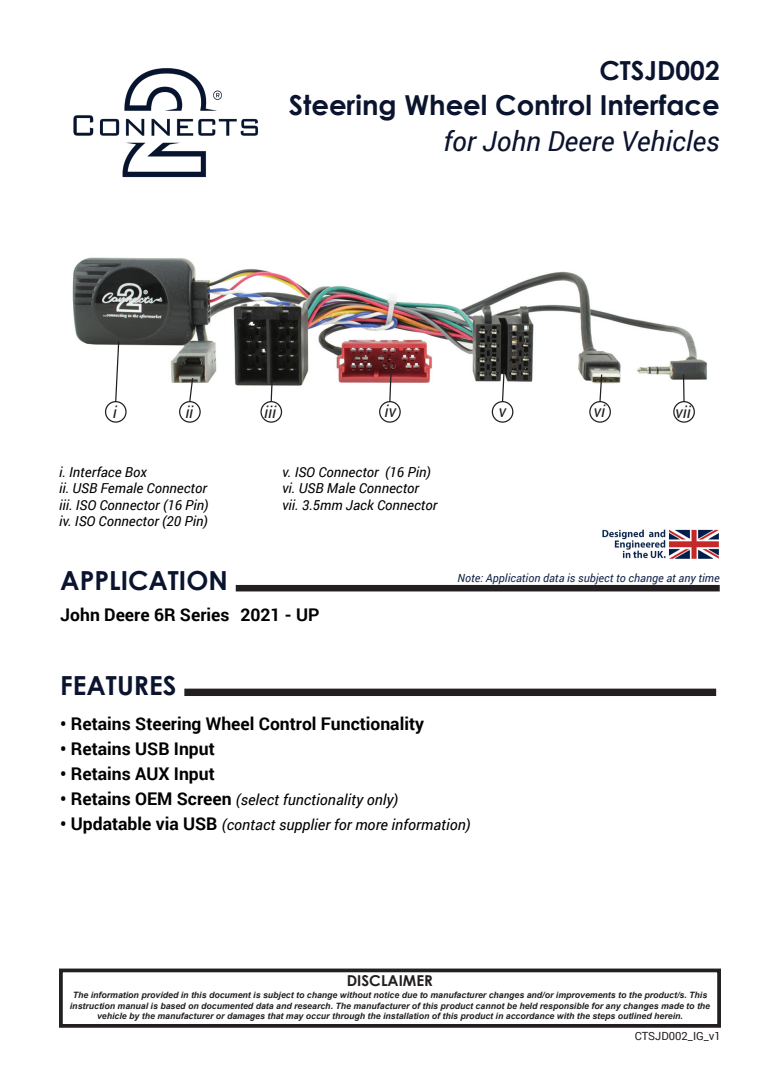
<style>
.page{position:relative;width:780px;height:1088px;background:#fff}
.page>*{position:absolute;margin:0;border:0;box-sizing:border-box;transform-origin:0 0}
.t1{font:700 27.5px "Century Gothic";color:#0b142e}
.t2{font:italic 27.5px "Roboto";color:#0b142e}
.t3{font:700 26.25px "Century Gothic";color:#0b142e}
.t4{font:700 17.5px "Roboto";color:#000}
.t5{font:italic 16.25px "Roboto";color:#231f20}
.t6{font:italic 15px "Roboto";color:#000}
.t7{font:700 15px "Century Gothic";color:#231f20}
.t8{font:italic 13.75px/16.5px "Roboto";color:#000}
.t9{font:italic 11.25px "Roboto";color:#15264d}
.t10{font:11.25px "Roboto";color:#231f20}
.t11{font:italic 700 8.75px/10.5px "Arial";color:#231f20;text-align:center}
.s1{font-weight:700;font-style:normal;font-size:17.5px}
</style>
<div class="page">
<img style="left:73px;top:68px;width:186px;height:110px">
<div style="left:236px;top:585px;width:483px;height:6px;border:2px solid #231f20"></div>
<div style="left:186px;top:690px;width:528px;height:5px;background:#231f20"></div>
<div style="left:184px;top:688px;width:532px;height:8px;border:2px solid #231f20"></div>
<img style="left:72px;top:257px;width:635px;height:129px">
<div style="left:59px;top:968px;width:662px;height:60px;border:4px solid #231f20"></div>
<img style="left:602px;top:529px;width:117px;height:30px">
<div style="left:105px;top:401px;width:22px;height:22px;border:1px solid #231f20;border-radius:50%"></div>
<svg style="left:114px;top:340px;width:6px;height:63px"></svg>
<div style="left:179px;top:401px;width:22px;height:22px;border:1px solid #231f20;border-radius:50%"></div>
<svg style="left:188px;top:377px;width:6px;height:26px"></svg>
<div style="left:260px;top:401px;width:22px;height:22px;border:1px solid #231f20;border-radius:50%"></div>
<svg style="left:270px;top:377px;width:3px;height:26px"></svg>
<div style="left:379px;top:401px;width:22px;height:22px;border:1px solid #231f20;border-radius:50%"></div>
<svg style="left:388px;top:373px;width:4px;height:30px"></svg>
<div style="left:491px;top:401px;width:22px;height:22px;border:1px solid #231f20;border-radius:50%"></div>
<svg style="left:501px;top:368px;width:4px;height:35px"></svg>
<div style="left:589px;top:401px;width:22px;height:22px;border:1px solid #231f20;border-radius:50%"></div>
<svg style="left:598px;top:373px;width:5px;height:30px"></svg>
<div style="left:673px;top:401px;width:21px;height:22px;border:1px solid #231f20;border-radius:50%"></div>
<svg style="left:682px;top:373px;width:3px;height:30px"></svg>
<h2 class="t3" style="left:599px;top:50px;width:122px">CTSJD002</h2>
<h1 class="t1" style="left:289px;top:84px;width:432px">Steering Wheel Control Interface</h1>
<h1 class="t2" style="left:443px;top:121px;width:278px">for John Deere Vehicles</h1>
<h3 class="t5" style="left:113px;top:401px;width:5px">i</h3>
<h3 class="t5" style="left:185px;top:401px;width:9px">ii</h3>
<h3 class="t5" style="left:264px;top:401px;width:13px">iii</h3>
<h3 class="t5" style="left:384px;top:400px;width:13px">iv</h3>
<h3 class="t5" style="left:498px;top:400px;width:9px">v</h3>
<h3 class="t5" style="left:593px;top:400px;width:13px">vi</h3>
<h3 class="t5" style="left:675px;top:401px;width:17px">vii</h3>
<h3 class="t8" style="left:59px;top:463px;width:151px">i. Interface Box<br>ii. USB Female Connector iii. ISO Connector (16 Pin) iv. ISO Connector (20 Pin)</h3>
<h2 class="t3" style="left:60px;top:560px;width:169px">APPLICATION</h2>
<h3 class="t8" style="left:282px;top:463px;width:157px">v. ISO Connector (16 Pin) vi. USB Male Connector vii. 3.5mm Jack Connector</h3>
<h3 class="t4" style="left:60px;top:602px;width:261px">John Deere 6R Series 2021 - UP</h3>
<p class="t9" style="left:457px;top:570px;width:264px">Note: Application data is subject to change at any time</p>
<h2 class="t3" style="left:60px;top:666px;width:118px">FEATURES</h2>
<h3 class="t4" style="left:60px;top:711px;width:365px">• Retains Steering Wheel Control Functionality</h3>
<h3 class="t4" style="left:60px;top:736px;width:156px">• Retains USB Input</h3>
<h3 class="t4" style="left:60px;top:761px;width:156px">• Retains AUX Input</h3>
<h3 class="t6" style="left:60px;top:789px;width:339px"><span class="s1">• Retains OEM Screen</span> (select functionality only)</h3>
<h3 class="t6" style="left:60px;top:814px;width:412px"><span class="s1">• Updatable via USB</span> (contact supplier for more information)</h3>
<h3 class="t7" style="left:347px;top:969px;width:88px">DISCLAIMER</h3>
<p class="t11" style="left:70px;top:990px;width:641px">The information provided in this document is subject to change without notice due to manufacturer changes and/or improvements to the product/s. This instruction manual is based on documented data and research. The manufacturer of this product cannot be held responsible for any changes made to the vehicle by the manufacturer or damages that may occur through the installation of this product in accordance with the steps outlined herein.</p>
<p class="t10" style="left:634px;top:1027px;width:88px">CTSJD002_IG_v1</p>
</div>
